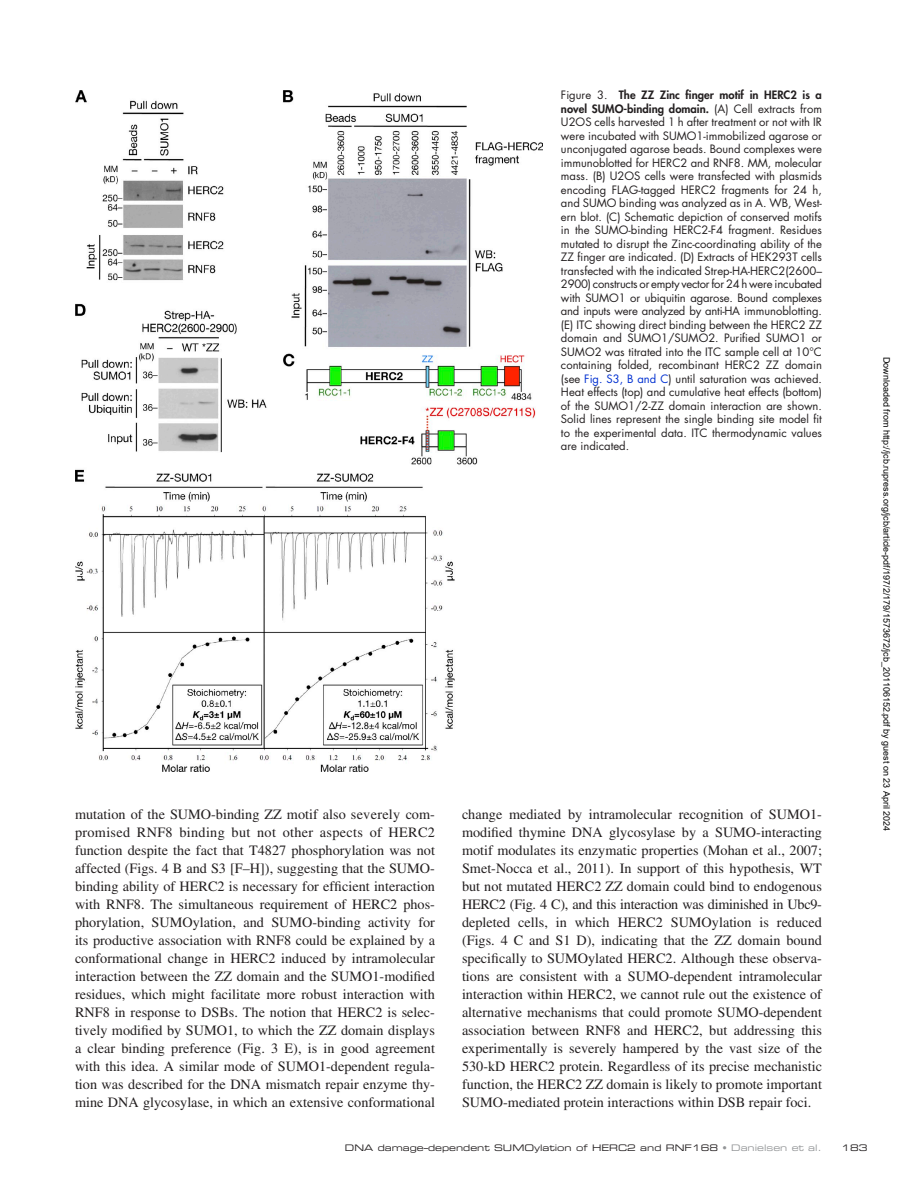
<style>
.page{position:relative;width:918px;height:1188px;background:#fff}
.page>*{position:absolute;margin:0;border:0;box-sizing:border-box;transform-origin:0 0}
.t1{font:14.25px/18px "Times LT Std";color:#231f20;text-align:justify}
.t2{font:11.25px/13.5px "Futura Std";color:#231f20;text-align:justify}
.t3{font:9px "Arial";color:#000}
.t4{font:9px "Eurostile LT Std Ex 2";color:#231f20}
.s1{font-weight:800}
.s2{color:#0030d1}
.s3{color:#949698}
</style>
<div class="page">
<img style="left:75px;top:90px;width:468px;height:682px">
<p class="t2" style="left:561px;top:89px;width:263px">Figure 3. <span class="s1">The ZZ Zinc finger motif in HERC2 is a novel SUMO-binding domain.</span> (A) Cell extracts from U2OS cells harvested 1 h after treatment or not with IR were incubated with SUMO1-immobilized agarose or unconjugated agarose beads. Bound complexes were immunoblotted for HERC2 and RNF8. MM, molecular mass. (B) U2OS cells were transfected with plasmids encoding FLAG-tagged HERC2 fragments for 24 h, and SUMO binding was analyzed as in A. WB, West&shy;ern blot. (C) Schematic depiction of conserved motifs in the SUMO-binding HERC2-F4 fragment. Residues mutated to disrupt the Zinc-coordinating ability of the ZZ finger are indicated. (D) Extracts of HEK293T cells transfected with the indicated Strep-HA-HERC2(2600– 2900) constructs or empty vector for 24 h were incu- bated with SUMO1 or ubiquitin agarose. Bound complexes and inputs were analyzed by anti-HA immuno-blotting. (E) ITC showing direct binding between the HERC2 ZZ domain and SUMO1/SUMO2. Purified SUMO1 or SUMO2 was titrated into the ITC sample cell at 10°C containing folded, recombinant HERC2 ZZ domain (see <span class="s2">Fig. S3, B and C</span>) until saturation was achieved.<br>Heat effects (top) and cumulative heat effects (bottom) of the SUMO1/2-ZZ domain interaction are shown.<br>Solid lines represent the single binding site model fit to the experimental data. ITC thermodynamic values are indicated.</p>
<p class="t1" style="left:75px;top:805px;width:362px">mutation of the SUMO-binding ZZ motif also severely com&shy;promised RNF8 binding but not other aspects of HERC2 function despite the fact that T4827 phosphorylation was not affected (Figs. 4 B and S3 [F–H]), suggesting that the SUMO&shy;binding ability of HERC2 is necessary for efficient interaction with RNF8. The simultaneous requirement of HERC2 phos&shy;phorylation, SUMOylation, and SUMO-binding activity for its productive association with RNF8 could be explained by a conformational change in HERC2 induced by intramolecular interaction between the ZZ domain and the SUMO1-modified residues, which might facilitate more robust interaction with RNF8 in response to DSBs. The notion that HERC2 is selec&shy;tively modified by SUMO1, to which the ZZ domain displays a clear binding preference (Fig. 3 E), is in good agreement with this idea. A similar mode of SUMO1-dependent regula&shy;tion was described for the DNA mismatch repair enzyme thy&shy;mine DNA glycosylase, in which an extensive conformational</p>
<p class="t1" style="left:462px;top:805px;width:362px">change mediated by intramolecular recognition of SUMO1- modified thymine DNA glycosylase by a SUMO-interacting motif modulates its enzymatic properties (Mohan et al., 2007; Smet-Nocca et al., 2011). In support of this hypothesis, WT but not mutated HERC2 ZZ domain could bind to endogenous HERC2 (Fig. 4 C), and this interaction was diminished in Ubc9- depleted cells, in which HERC2 SUMOylation is reduced (Figs. 4 C and S1 D), indicating that the ZZ domain bound specifically to SUMOylated HERC2. Although these observa&shy;tions are consistent with a SUMO-dependent intramolecular interaction within HERC2, we cannot rule out the existence of alternative mechanisms that could promote SUMO-dependent association between RNF8 and HERC2, but addressing this experimentally is severely hampered by the vast size of the 530-kD HERC2 protein. Regardless of its precise mechanistic function, the HERC2 ZZ domain is likely to promote important SUMO-mediated protein interactions within DSB repair foci.</p>
<p class="t4" style="left:345px;top:1142px;width:479px">DNA damage–dependent SUMOylation of HERC2 and RNF168 <span class="s3">• Danielsen et al.</span></p>
<p class="t4" style="left:842px;top:1142px;width:28px">183</p>
<p class="t3" style="left:890px;top:357px;width:476px;rotate:90deg">Downloaded from http://jcb.rupress.org/jcb/article-pdf/197/2/179/1573672/jcb_201106152.pdf by guest on 23 April 2024</p>
</div>
